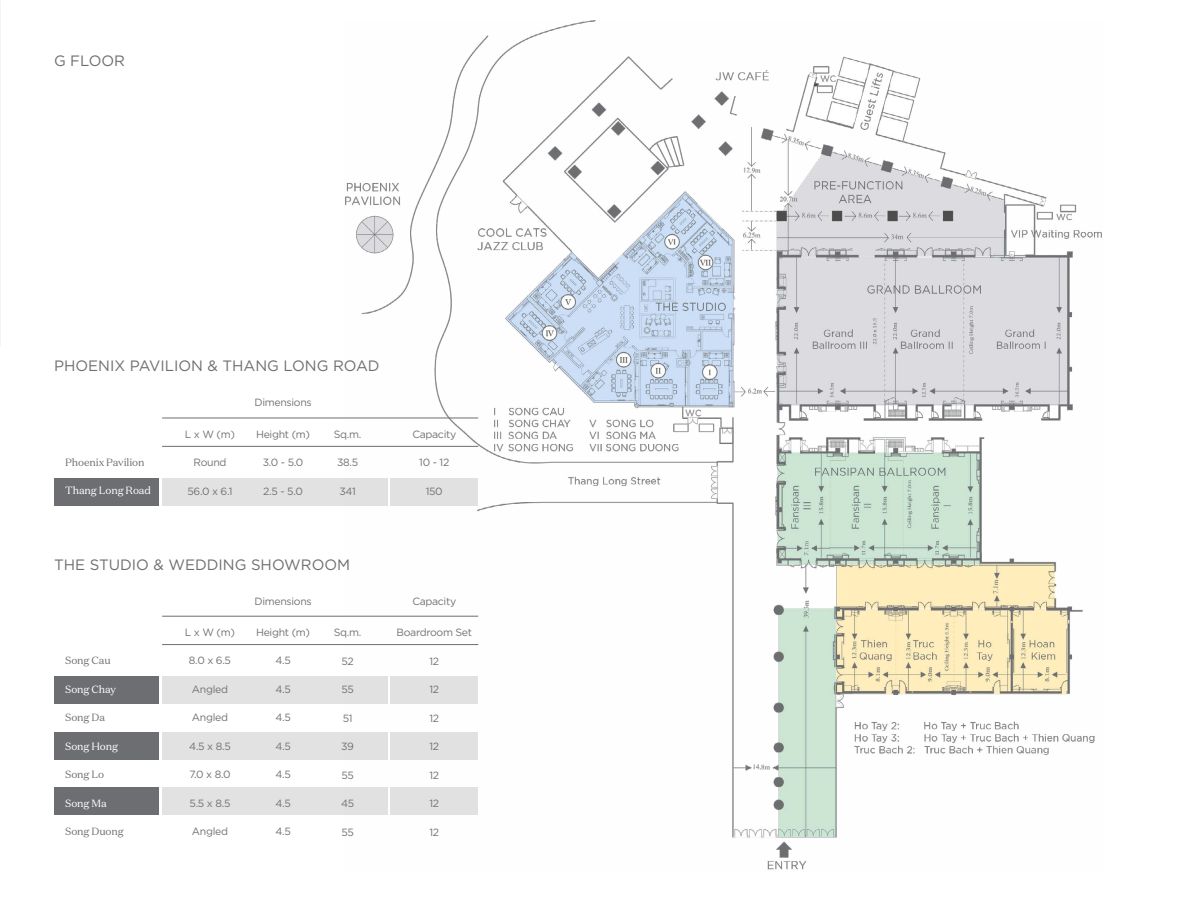
<style>
.page{position:relative;width:1188px;height:918px;background:#fff}
.page>*{position:absolute;margin:0;border:0;box-sizing:border-box;transform-origin:0 0}
.t1{font:15px "Gotham";color:#6d6e71}
.t2{font:10.5px "Gotham";letter-spacing:-.03em;color:#717275}
.t3{font:10.5px "Domaine Text";letter-spacing:-.01em;color:#717275}
.t4{font:10.5px "Domaine Text";letter-spacing:-.01em;color:#fff}
</style>
<div class="page">
<img style="left:0;top:0;width:1px;height:347px">
<img style="left:345px;top:21px;width:757px;height:849px">
<div style="left:54px;top:676px;width:105px;height:28px;background:#6d6e71"></div>
<div style="left:54px;top:787px;width:105px;height:28px;background:#6d6e71"></div>
<div style="left:162px;top:676px;width:225px;height:28px;background:#e2e2e3"></div>
<div style="left:162px;top:787px;width:225px;height:28px;background:#e2e2e3"></div>
<div style="left:162px;top:733px;width:225px;height:27px;background:#e2e2e3"></div>
<div style="left:390px;top:676px;width:88px;height:28px;background:#e1e1e2"></div>
<div style="left:390px;top:787px;width:88px;height:28px;background:#e1e1e2"></div>
<div style="left:390px;top:733px;width:88px;height:27px;background:#e1e1e2"></div>
<div style="left:54px;top:733px;width:105px;height:27px;background:#6d6e71"></div>
<hr style="left:162px;top:616px;width:316px;height:1px;background:#6d6e71">
<hr style="left:162px;top:644px;width:316px;height:1px;background:#6d6e71">
<div style="left:54px;top:478px;width:105px;height:27px;background:#6d6e71"></div>
<div style="left:162px;top:478px;width:225px;height:27px;background:#e2e2e3"></div>
<div style="left:390px;top:478px;width:88px;height:27px;background:#e1e1e2"></div>
<hr style="left:162px;top:418px;width:316px;height:1px;background:#6d6e71">
<hr style="left:162px;top:446px;width:316px;height:1px;background:#6d6e71">
<h1 class="t1" style="left:54px;top:51px;width:73px">G FLOOR</h1>
<h1 class="t1" style="left:54px;top:356px;width:327px">PHOENIX PAVILION &amp; THANG LONG ROAD</h1>
<p class="t3" style="left:65px;top:456px;width:81px">Phoenix Pavilion</p>
<p class="t4" style="left:65px;top:484px;width:87px">Thang Long Road</p>
<p class="t2" style="left:185px;top:427px;width:52px">L x W (m)</p>
<p class="t2" style="left:194px;top:456px;width:34px">Round</p>
<p class="t2" style="left:187px;top:484px;width:47px">56.0 x 6.1</p>
<p class="t2" style="left:254px;top:396px;width:59px">Dimensions</p>
<p class="t2" style="left:256px;top:427px;width:56px">Height (m)</p>
<p class="t2" style="left:263px;top:456px;width:42px">3.0 - 5.0</p>
<p class="t2" style="left:263px;top:484px;width:41px">2.5 - 5.0</p>
<p class="t2" style="left:334px;top:427px;width:29px">Sq.m.</p>
<p class="t2" style="left:337px;top:456px;width:23px">38.5</p>
<p class="t2" style="left:339px;top:484px;width:18px">341</p>
<h1 class="t1" style="left:54px;top:555px;width:298px">THE STUDIO &amp; WEDDING SHOWROOM</h1>
<p class="t2" style="left:412px;top:427px;width:45px">Capacity</p>
<p class="t2" style="left:419px;top:456px;width:32px">10 - 12</p>
<p class="t2" style="left:426px;top:484px;width:19px">150</p>
<p class="t3" style="left:65px;top:654px;width:47px">Song Cau</p>
<p class="t4" style="left:65px;top:682px;width:52px">Song Chay</p>
<p class="t3" style="left:65px;top:711px;width:41px">Song Da</p>
<p class="t4" style="left:65px;top:739px;width:55px">Song Hong</p>
<p class="t3" style="left:65px;top:768px;width:40px">Song Lo</p>
<p class="t4" style="left:65px;top:796px;width:43px">Song Ma</p>
<p class="t3" style="left:65px;top:825px;width:60px">Song Duong</p>
<p class="t2" style="left:185px;top:625px;width:52px">L x W (m)</p>
<p class="t2" style="left:189px;top:654px;width:44px">8.0 x 6.5</p>
<p class="t2" style="left:192px;top:682px;width:38px">Angled</p>
<p class="t2" style="left:192px;top:711px;width:38px">Angled</p>
<p class="t2" style="left:189px;top:739px;width:43px">4.5 x 8.5</p>
<p class="t2" style="left:189px;top:768px;width:43px">7.0 x 8.0</p>
<p class="t2" style="left:190px;top:796px;width:42px">5.5 x 8.5</p>
<p class="t2" style="left:192px;top:825px;width:38px">Angled</p>
<p class="t2" style="left:254px;top:594px;width:59px">Dimensions</p>
<p class="t2" style="left:412px;top:594px;width:45px">Capacity</p>
<p class="t2" style="left:334px;top:626px;width:29px">Sq.m.</p>
<p class="t2" style="left:341px;top:654px;width:14px">52</p>
<p class="t2" style="left:341px;top:683px;width:14px">55</p>
<p class="t2" style="left:343px;top:711px;width:11px">51</p>
<p class="t2" style="left:341px;top:740px;width:14px">39</p>
<p class="t2" style="left:341px;top:768px;width:14px">55</p>
<p class="t2" style="left:341px;top:797px;width:15px">45</p>
<p class="t2" style="left:341px;top:825px;width:14px">55</p>
<p class="t2" style="left:256px;top:625px;width:56px">Height (m)</p>
<p class="t2" style="left:275px;top:654px;width:17px">4.5</p>
<p class="t2" style="left:275px;top:682px;width:17px">4.5</p>
<p class="t2" style="left:275px;top:711px;width:17px">4.5</p>
<p class="t2" style="left:275px;top:739px;width:17px">4.5</p>
<p class="t2" style="left:275px;top:768px;width:17px">4.5</p>
<p class="t2" style="left:275px;top:796px;width:17px">4.5</p>
<p class="t2" style="left:275px;top:825px;width:17px">4.5</p>
<p class="t2" style="left:397px;top:626px;width:77px">Boardroom Set</p>
<p class="t2" style="left:429px;top:654px;width:11px">12</p>
<p class="t2" style="left:429px;top:683px;width:11px">12</p>
<p class="t2" style="left:429px;top:711px;width:11px">12</p>
<p class="t2" style="left:429px;top:740px;width:11px">12</p>
<p class="t2" style="left:429px;top:768px;width:11px">12</p>
<p class="t2" style="left:429px;top:797px;width:11px">12</p>
<p class="t2" style="left:429px;top:825px;width:11px">12</p>
</div>
